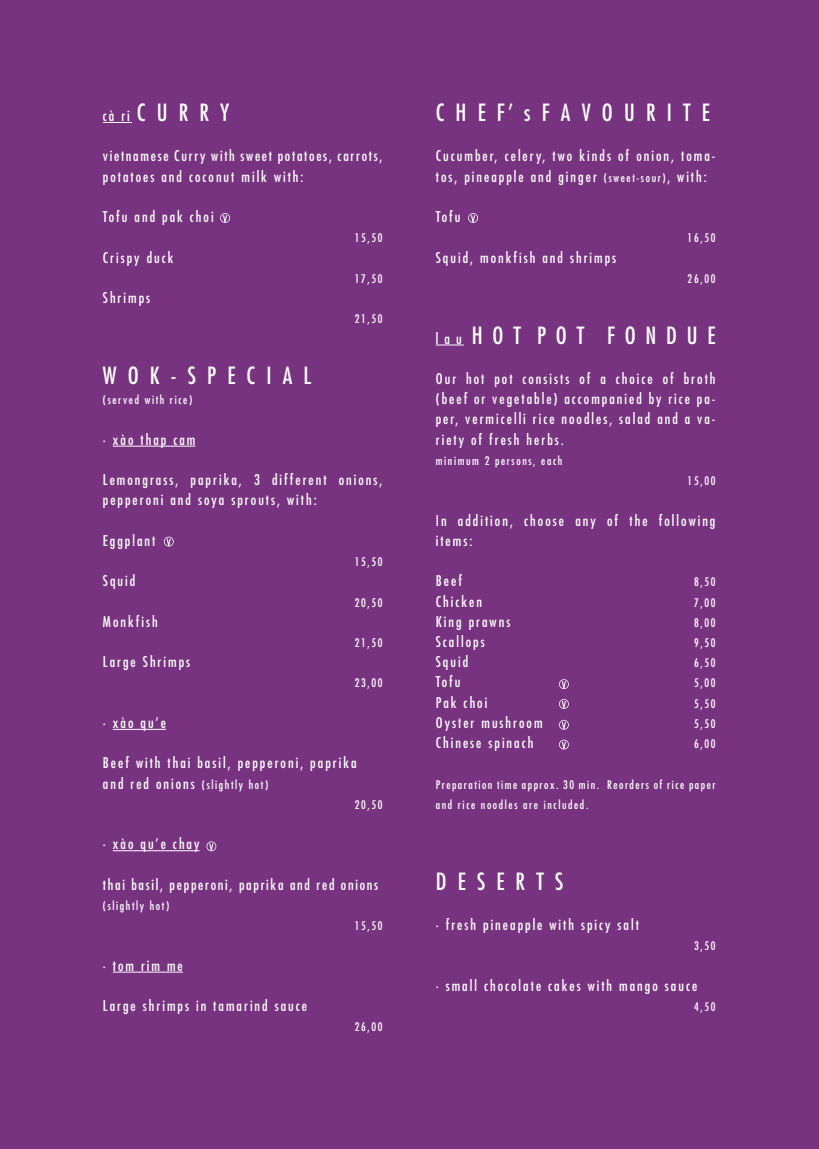
<style>
.page{position:relative;width:819px;height:1149px;background:#fff}
.page>*{position:absolute;margin:0;border:0;box-sizing:border-box;transform-origin:0 0}
.t1{font:condensed 23.12px "Futura LT";color:#fff}
.t2{font:condensed 14.5px/20.2px "Futura LT";letter-spacing:.14em;color:#fff}
.t3{font:condensed 14.5px/20.2px "Futura LT";letter-spacing:.12em;color:#fff}
.t4{font:condensed 11.5px/20.2px "Futura LT";letter-spacing:.14em;color:#fff}
.s1{font-size:14.5px}
.s2{font-size:11.5px}
</style>
<div class="page">
<div style="left:0;top:0;width:819px;height:1148px;background:#783380"></div>
<svg style="left:103px;top:122px;width:29px;height:1px"></svg>
<hr style="left:113px;top:445px;width:82px;height:1px;background:#fff">
<hr style="left:113px;top:728px;width:53px;height:1px;background:#fff">
<hr style="left:113px;top:850px;width:86px;height:1px;background:#fff">
<hr style="left:113px;top:971px;width:70px;height:1px;background:#fff">
<svg style="left:436px;top:344px;width:27px;height:1px"></svg>
<svg style="left:220px;top:213px;width:10px;height:10px"></svg>
<svg style="left:468px;top:213px;width:10px;height:10px"></svg>
<svg style="left:164px;top:536px;width:10px;height:10px"></svg>
<svg style="left:206px;top:841px;width:10px;height:10px"></svg>
<svg style="left:559px;top:739px;width:10px;height:10px"></svg>
<svg style="left:559px;top:719px;width:10px;height:10px"></svg>
<svg style="left:559px;top:699px;width:10px;height:9px"></svg>
<svg style="left:559px;top:679px;width:10px;height:10px"></svg>
<h1 class="t1" style="left:103px;top:99px;width:128px"><span class="s1">cà ri</span> C U R R Y</h1>
<p class="t3" style="left:103px;top:146px;width:281px">vietnamese Curry with sweet potatoes, carrots, potatoes and coconut milk with:</p>
<p class="t2" style="left:103px;top:206px;width:112px">Tofu and pak choi</p>
<p class="t4" style="left:355px;top:228px;width:29px">15,50</p>
<p class="t2" style="left:103px;top:247px;width:72px">Crispy duck</p>
<p class="t4" style="left:355px;top:268px;width:29px">17,50</p>
<p class="t2" style="left:103px;top:287px;width:49px">Shrimps</p>
<p class="t4" style="left:355px;top:309px;width:29px">21,50</p>
<h1 class="t1" style="left:103px;top:361px;width:210px">W O K - S P E C I A L</h1>
<p class="t4" style="left:103px;top:389px;width:91px">(served with rice)</p>
<p class="t2" style="left:103px;top:429px;width:94px">· xào thap cam</p>
<p class="t2" style="left:103px;top:469px;width:281px">Lemongrass, paprika, 3 different onions, pepperoni and soya sprouts, with:</p>
<p class="t2" style="left:103px;top:530px;width:54px">Eggplant</p>
<p class="t4" style="left:355px;top:551px;width:29px">15,50</p>
<p class="t2" style="left:103px;top:570px;width:34px">Squid</p>
<p class="t4" style="left:355px;top:592px;width:29px">20,50</p>
<p class="t2" style="left:103px;top:611px;width:56px">Monkfish</p>
<p class="t4" style="left:355px;top:632px;width:29px">21,50</p>
<p class="t2" style="left:103px;top:651px;width:89px">Large Shrimps</p>
<p class="t4" style="left:355px;top:672px;width:29px">23,00</p>
<p class="t2" style="left:103px;top:712px;width:65px">· xào qu’e</p>
<p class="t2" style="left:103px;top:752px;width:255px">Beef with thai basil, pepperoni, paprika</p>
<p class="t4" style="left:103px;top:773px;width:167px"><span class="s1">and red onions</span> (slightly hot)</p>
<p class="t4" style="left:355px;top:794px;width:29px">20,50</p>
<p class="t2" style="left:103px;top:833px;width:98px">· xào qu’e chay</p>
<p class="t3" style="left:103px;top:873px;width:277px">thai basil, pepperoni, paprika and red onions</p>
<p class="t4" style="left:103px;top:895px;width:68px">(slightly hot)</p>
<p class="t4" style="left:355px;top:915px;width:29px">15,50</p>
<p class="t2" style="left:103px;top:954px;width:81px">· tom rim me</p>
<p class="t2" style="left:103px;top:995px;width:206px">Large shrimps in tamarind sauce</p>
<p class="t4" style="left:355px;top:1016px;width:29px">26,00</p>
<h1 class="t1" style="left:436px;top:99px;width:275px">C H E F’ s F A V O U R I T E</h1>
<p class="t2" style="left:436px;top:146px;width:281px">Cucumber, celery, two kinds of onion, toma&shy;tos, pineapple and ginger <span class="s2">(sweet-sour)</span>, with:</p>
<p class="t2" style="left:436px;top:206px;width:26px">Tofu</p>
<p class="t4" style="left:687px;top:228px;width:29px">16,50</p>
<p class="t2" style="left:436px;top:247px;width:182px">Squid, monkfish and shrimps</p>
<p class="t4" style="left:687px;top:268px;width:29px">26,00</p>
<h1 class="t1" style="left:436px;top:321px;width:281px"><span class="s1">l a u</span> H O T P O T F O N D U E</h1>
<p class="t2" style="left:436px;top:368px;width:281px;text-align:justify">Our hot pot consists of a choice of broth (beef or vegetable) accompanied by rice pa&shy;per, vermicelli rice noodles, salad and a va&shy;riety of fresh herbs.</p>
<p class="t4" style="left:436px;top:450px;width:128px">minimum 2 persons, each</p>
<p class="t4" style="left:687px;top:470px;width:29px">15,00</p>
<p class="t2" style="left:436px;top:510px;width:281px">In addition, choose any of the following items:</p>
<p class="t2" style="left:436px;top:570px;width:28px">Beef</p>
<p class="t4" style="left:694px;top:571px;width:23px">8,50</p>
<p class="t2" style="left:436px;top:590px;width:48px">Chicken</p>
<p class="t4" style="left:694px;top:592px;width:23px">7,00</p>
<p class="t2" style="left:436px;top:611px;width:76px">King prawns</p>
<p class="t4" style="left:694px;top:612px;width:23px">8,00</p>
<p class="t2" style="left:436px;top:631px;width:50px">Scallops</p>
<p class="t4" style="left:694px;top:632px;width:23px">9,50</p>
<p class="t2" style="left:436px;top:651px;width:34px">Squid</p>
<p class="t4" style="left:694px;top:652px;width:23px">6,50</p>
<p class="t2" style="left:436px;top:671px;width:26px">Tofu</p>
<p class="t4" style="left:694px;top:672px;width:23px">5,00</p>
<p class="t2" style="left:436px;top:692px;width:53px">Pak choi</p>
<p class="t4" style="left:694px;top:693px;width:23px">5,50</p>
<p class="t2" style="left:436px;top:712px;width:108px">Oyster mushroom</p>
<p class="t4" style="left:694px;top:713px;width:23px">5,50</p>
<p class="t2" style="left:436px;top:732px;width:99px">Chinese spinach</p>
<p class="t4" style="left:694px;top:733px;width:23px">6,00</p>
<p class="t4" style="left:436px;top:773px;width:281px">Preparation time approx. 30 min. Reorders of rice paper and rice noodles are included.</p>
<h1 class="t1" style="left:436px;top:867px;width:129px">D E S E R T S</h1>
<p class="t2" style="left:436px;top:914px;width:205px">· fresh pineapple with spicy salt</p>
<p class="t4" style="left:694px;top:935px;width:23px">3,50</p>
<p class="t2" style="left:436px;top:974px;width:263px">· small chocolate cakes with mango sauce</p>
<p class="t4" style="left:694px;top:996px;width:23px">4,50</p>
</div>
